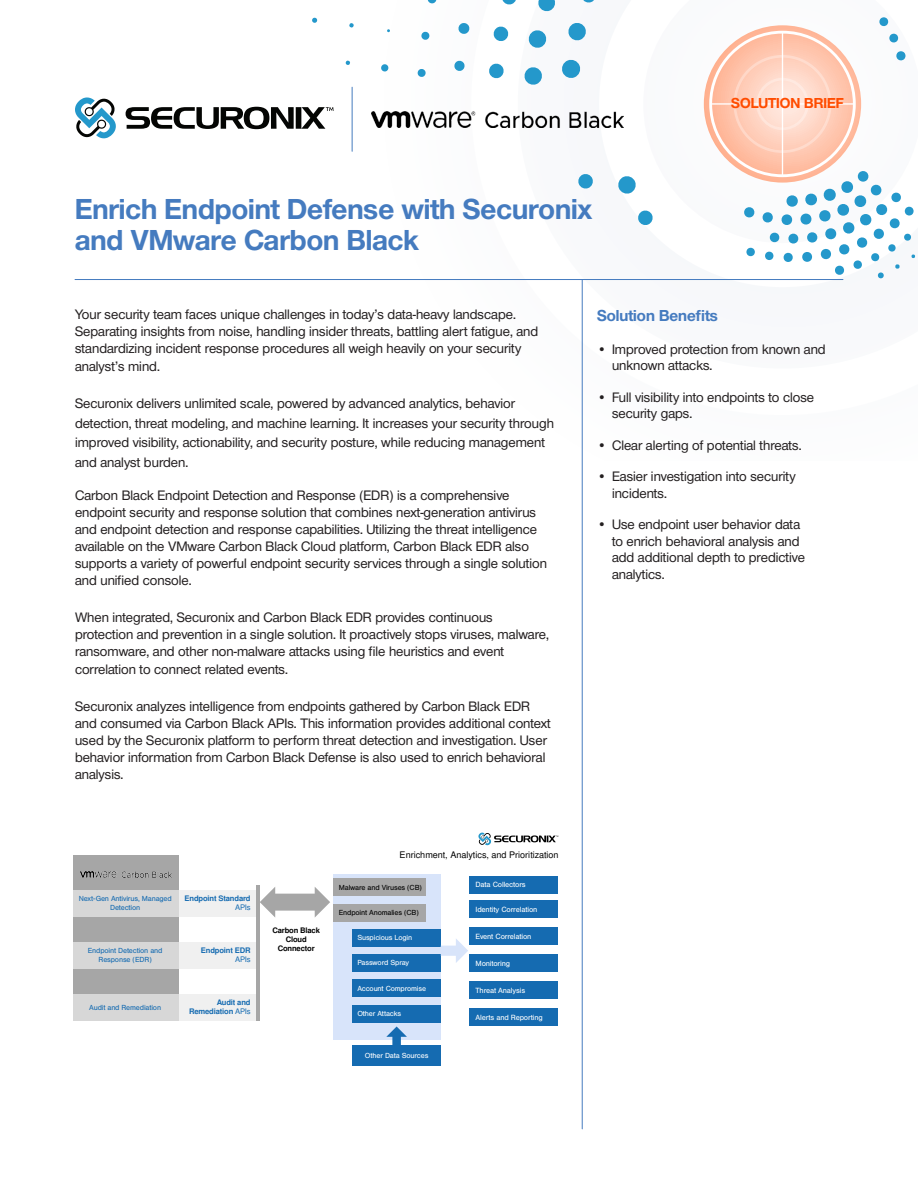
<style>
.page{position:relative;width:918px;height:1188px;background:#fff}
.page>*{position:absolute;margin:0;border:0;box-sizing:border-box;transform-origin:0 0}
.t1{font:700 30px/31.5px "Nimbus Sans Novus DOT";color:#457bbf}
.L1{font:700 16.5px "Nimbus Sans Novus DOT";color:#457bbf}
.t2{font:700 15px "Nimbus Sans Novus DOT";color:#ff4c00}
.body{font:500 14.25px/17.1px "Nimbus Sans Novus DOT";color:#231f20}
.L3{font:500 14.25px/17.1px "Nimbus Sans Novus DOT";color:#231f20}
.t3{font:9px "Nimbus San L";color:#000}
.t4{font:7.8px "Nimbus San";letter-spacing:-.02em;color:#fff}
.t5{font:7.65px/9.1px "Nimbus San";letter-spacing:-.02em;color:#156bb1;text-align:center}
.t6{font:7.65px "Nimbus San";letter-spacing:-.02em;color:#fff}
.t7{font:700 7.65px/9.1px "Nimbus San L";letter-spacing:-.02em;color:#156bb1;text-align:right}
.t8{font:7.65px "Nimbus San";letter-spacing:-.02em;color:#000}
.t9{font:700 7.65px/9.1px "Nimbus San L";letter-spacing:-.02em;color:#000;text-align:center}
.s1{font-weight:400}
</style>
<div class="page">
<svg style="left:709px;top:17px;width:206px;height:262px"></svg>
<svg style="left:312px;top:17px;width:6px;height:6px"></svg>
<svg style="left:345px;top:60px;width:5px;height:5px"></svg>
<svg style="left:349px;top:23px;width:5px;height:5px"></svg>
<svg style="left:381px;top:64px;width:8px;height:8px"></svg>
<svg style="left:417px;top:69px;width:9px;height:8px"></svg>
<svg style="left:421px;top:31px;width:9px;height:9px"></svg>
<svg style="left:427px;top:0;width:10px;height:4px"></svg>
<svg style="left:454px;top:60px;width:11px;height:11px"></svg>
<svg style="left:458px;top:23px;width:12px;height:11px"></svg>
<svg style="left:489px;top:63px;width:15px;height:16px"></svg>
<svg style="left:493px;top:26px;width:16px;height:15px"></svg>
<svg style="left:502px;top:0;width:14px;height:5px"></svg>
<svg style="left:524px;top:67px;width:18px;height:18px"></svg>
<svg style="left:528px;top:30px;width:19px;height:18px"></svg>
<svg style="left:538px;top:0;width:17px;height:12px"></svg>
<svg style="left:578px;top:174px;width:15px;height:15px"></svg>
<svg style="left:562px;top:59px;width:19px;height:19px"></svg>
<svg style="left:568px;top:23px;width:18px;height:18px"></svg>
<svg style="left:583px;top:0;width:11px;height:3px"></svg>
<svg style="left:638px;top:210px;width:15px;height:15px"></svg>
<svg style="left:618px;top:176px;width:18px;height:18px"></svg>
<svg style="left:75px;top:98px;width:41px;height:40px"></svg>
<svg style="left:126px;top:107px;width:208px;height:22px"></svg>
<hr style="left:582px;top:280px;width:1px;height:849px;background:#457bbf">
<hr style="left:75px;top:279px;width:768px;height:1px;background:#457bbf">
<div style="left:73px;top:855px;width:106px;height:166px;background:#a6a6a6"></div>
<div style="left:333px;top:875px;width:108px;height:165px;background:#d8e4fa"></div>
<div style="left:469px;top:876px;width:89px;height:18px;background:#156bb1"></div>
<div style="left:352px;top:929px;width:89px;height:18px;background:#156bb1"></div>
<div style="left:333px;top:904px;width:93px;height:18px;background:#a6a6a6"></div>
<div style="left:333px;top:878px;width:93px;height:18px;background:#a6a6a6"></div>
<div style="left:352px;top:954px;width:89px;height:18px;background:#156bb1"></div>
<div style="left:352px;top:980px;width:89px;height:17px;background:#156bb1"></div>
<div style="left:352px;top:1005px;width:89px;height:18px;background:#156bb1"></div>
<div style="left:469px;top:901px;width:89px;height:17px;background:#156bb1"></div>
<div style="left:469px;top:927px;width:89px;height:18px;background:#156bb1"></div>
<div style="left:469px;top:954px;width:89px;height:18px;background:#156bb1"></div>
<div style="left:469px;top:981px;width:89px;height:18px;background:#156bb1"></div>
<div style="left:469px;top:1008px;width:89px;height:18px;background:#156bb1"></div>
<div style="left:352px;top:1046px;width:89px;height:20px;background:#156bb1"></div>
<div style="left:392px;top:1035px;width:9px;height:11px;background:#156bb1"></div>
<svg style="left:386px;top:1027px;width:21px;height:10px"></svg>
<div style="left:441px;top:946px;width:17px;height:10px;background:#d8e4fa"></div>
<svg style="left:456px;top:939px;width:12px;height:24px"></svg>
<div style="left:273px;top:894px;width:44px;height:17px;background:#a6a6a6"></div>
<svg style="left:260px;top:887px;width:15px;height:30px"></svg>
<svg style="left:315px;top:887px;width:15px;height:30px"></svg>
<div style="left:73px;top:890px;width:183px;height:27px;background:linear-gradient(to right,#cfcfcf,#f4f4f4)"></div>
<div style="left:73px;top:942px;width:183px;height:27px;background:linear-gradient(to right,#cfcfcf,#f4f4f4)"></div>
<div style="left:73px;top:994px;width:183px;height:27px;background:linear-gradient(to right,#cfcfcf,#f4f4f4)"></div>
<img style="left:81px;top:872px;width:91px;height:6px">
<hr style="left:256px;top:885px;width:4px;height:136px;background:#a6a6a6">
<svg style="left:478px;top:833px;width:80px;height:12px"></svg>
<img style="left:371px;top:111px;width:252px;height:16px">
<hr style="left:352px;top:87px;width:1px;height:64px;background:#457bbf">
<p class="t1" style="left:75px;top:193px;width:518px">Enrich Endpoint Defense with Securonix and VMware Carbon Black</p>
<p class="t2" style="left:731px;top:94px;width:114px">SOLUTION BRIEF</p>
<p class="L3" style="left:75px;top:306px;width:465px">Your security team faces unique challenges in today’s data-heavy landscape.<br>Separating insights from noise, handling insider threats, battling alert fatigue, and standardizing incident response procedures all weigh heavily on your security analyst’s mind.</p>
<p class="body" style="left:75px;top:394px;width:480px;line-height:19.5px">Securonix delivers unlimited scale, powered by advanced analytics, behavior detection, threat modeling, and machine learning. It increases your security through improved visibility, actionability, and security posture, while reducing management and analyst burden.</p>
<p class="body" style="left:75px;top:486px;width:473px">Carbon Black Endpoint Detection and Response (EDR) is a comprehensive endpoint security and response solution that combines next-generation antivirus and endpoint detection and response capabilities. Utilizing the threat intelligence available on the VMware Carbon Black Cloud platform, Carbon Black EDR also supports a variety of powerful endpoint security services through a single solution and unified console.</p>
<p class="body" style="left:75px;top:609px;width:475px">When integrated, Securonix and Carbon Black EDR provides continuous protection and prevention in a single solution. It proactively stops viruses, malware, ransomware, and other non-malware attacks using file heuristics and event correlation to connect related events.</p>
<p class="body" style="left:75px;top:697px;width:477px">Securonix analyzes intelligence from endpoints gathered by Carbon Black EDR and consumed via Carbon Black APIs. This information provides additional context used by the Securonix platform to perform threat detection and investigation. User behavior information from Carbon Black Defense is also used to enrich behavioral analysis.</p>
<p class="t3" style="left:400px;top:849px;width:161px">Enrichment, Analytics, and Prioritization</p>
<p class="t8" style="left:339px;top:883px;width:85px">Malware and Viruses (CB)</p>
<p class="t4" style="left:476px;top:881px;width:52px">Data Collectors</p>
<p class="t5" style="left:79px;top:894px;width:95px">Next-Gen Antivirus, Managed<br>Detection</p>
<p class="t7" style="left:185px;top:893px;width:67px">Endpoint Standard<br><span class="s1">APIs</span></p>
<p class="t8" style="left:339px;top:908px;width:82px">Endpoint Anomalies (CB)</p>
<p class="t5" style="left:88px;top:946px;width:76px">Endpoint Detection and<br>Response (EDR)</p>
<p class="t5" style="left:89px;top:1003px;width:73px">Audit and Remediation</p>
<p class="t7" style="left:201px;top:945px;width:51px">Endpoint EDR<br><span class="s1">APIs</span></p>
<p class="t7" style="left:189px;top:997px;width:63px">Audit and<br>Remediation <span class="s1">APIs</span></p>
<p class="t9" style="left:272px;top:926px;width:49px">Carbon Black<br>Cloud<br>Connector</p>
<p class="t6" style="left:357px;top:933px;width:56px">Suspicious Login</p>
<p class="t6" style="left:357px;top:959px;width:53px">Password Spray</p>
<p class="t6" style="left:357px;top:984px;width:70px">Account Compromise</p>
<p class="t6" style="left:357px;top:1009px;width:45px">Other Attacks</p>
<p class="t4" style="left:476px;top:905px;width:63px">Identity Correlation</p>
<p class="t4" style="left:476px;top:932px;width:57px">Event Correlation</p>
<p class="t4" style="left:476px;top:959px;width:36px">Monitoring</p>
<p class="t4" style="left:476px;top:986px;width:51px">Threat Analysis</p>
<p class="t4" style="left:476px;top:1013px;width:69px">Alerts and Reporting</p>
<p class="t6" style="left:365px;top:1051px;width:65px">Other Data Sources</p>
<p class="L1" style="left:597px;top:306px;width:123px">Solution Benefits</p>
<p class="body" style="left:612px;top:341px;width:215px;line-height:16.5px;text-indent:-15px">• Improved protection from known and unknown attacks.</p>
<p class="body" style="left:612px;top:389px;width:204px;line-height:16.5px;text-indent:-15px">• Full visibility into endpoints to close security gaps.</p>
<p class="body" style="left:597px;top:436px;width:206px">• Clear alerting of potential threats.</p>
<p class="body" style="left:612px;top:468px;width:185px;line-height:16.5px;text-indent:-15px">• Easier investigation into security incidents.</p>
<p class="body" style="left:612px;top:516px;width:194px;line-height:16.5px;text-indent:-15px">• Use endpoint user behavior data to enrich behavioral analysis and add additional depth to predictive analytics.</p>
</div>
